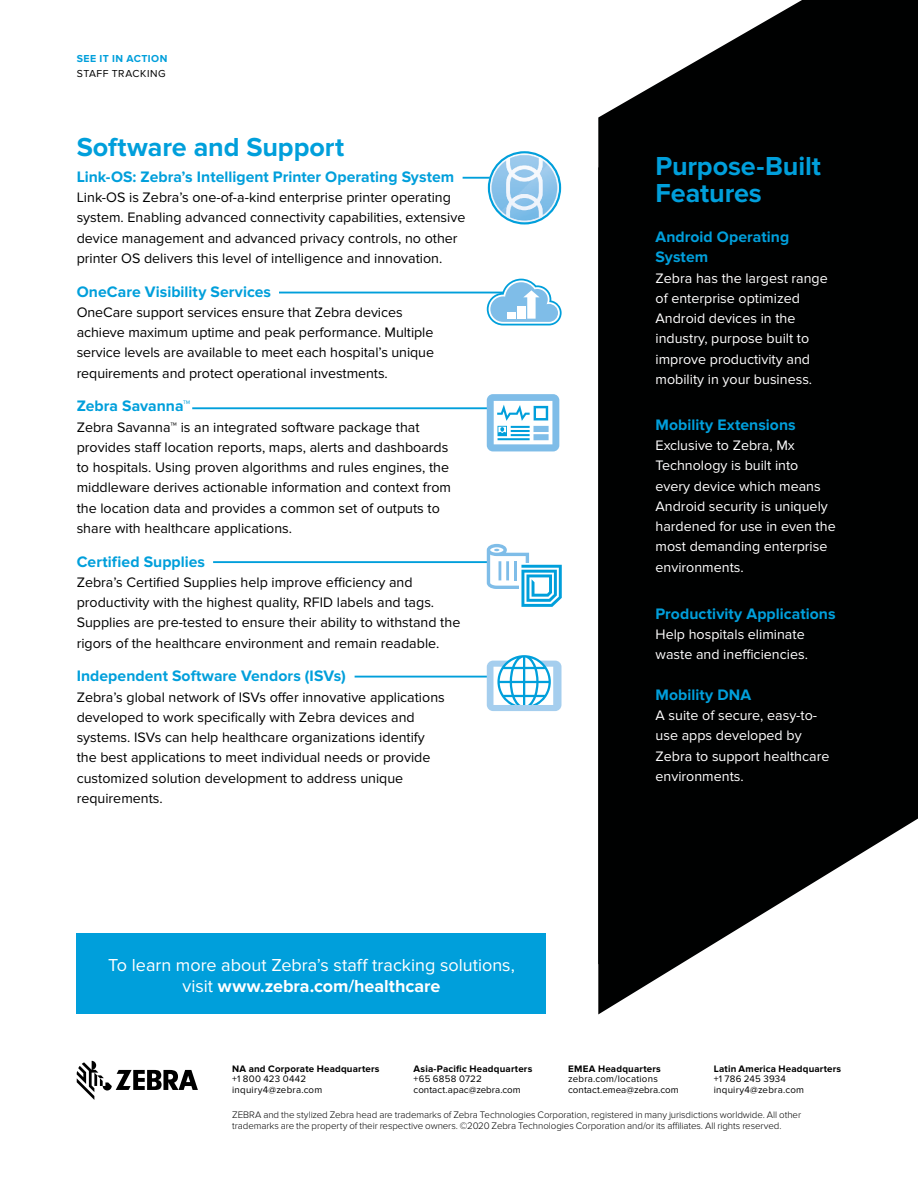
<style>
.page{position:relative;width:918px;height:1188px;background:#fff}
.page>*{position:absolute;margin:0;border:0;box-sizing:border-box;transform-origin:0 0}
.t1{font:700 27px/27px "Proxima Nova";letter-spacing:-.005em;color:#009fdb}
.t2{font:18px/21px "Proxima Nova";color:#fff;text-align:center}
.t3{font:700 15.75px/20.2px "Proxima Nova";letter-spacing:.005em;color:#009fdb}
.t4{font:14.25px/20.2px "Proxima Nova";color:#000}
.t5{font:14.25px/20.2px "Proxima Nova";color:#fff}
.t6{font:700 10.5px "Proxima Nova";letter-spacing:.045em;color:#009fdb}
.t7{font:10.5px "Proxima Nova";letter-spacing:.05em;color:#000}
.t8{font:300 9.75px/10.5px "Proxima Nova";letter-spacing:-.005em;color:#000}
.t9{font:9.75px/10.5px "Proxima Nova";letter-spacing:.02em;color:#000}
.t10{font:700 9.75px "Proxima Nova";letter-spacing:.025em;color:#000}
.s1{font-weight:700}
</style>
<div class="page">
<svg style="left:77px;top:1061px;width:121px;height:39px"></svg>
<svg style="left:598px;top:964px;width:83px;height:50px"></svg>
<svg style="left:598px;top:0;width:320px;height:964px;background:#181919"></svg>
<div style="left:77px;top:933px;width:469px;height:81px;background:#009fdb"></div>
<hr style="left:463px;top:177px;width:27px;height:2px;background:#009fdb">
<hr style="left:279px;top:292px;width:224px;height:1px;background:#009fdb">
<svg style="left:487px;top:279px;width:75px;height:46px"></svg>
<div style="left:517px;top:306px;width:9px;height:13px;background:#fff"></div>
<img style="left:489px;top:152px;width:71px;height:71px;border-radius:36px">
<div style="left:488px;top:151px;width:73px;height:74px;border:2px solid #009fdb;border-radius:50%"></div>
<hr style="left:213px;top:561px;width:276px;height:2px;background:#009fdb">
<hr style="left:355px;top:676px;width:135px;height:2px;background:#009fdb">
<hr style="left:192px;top:407px;width:296px;height:2px;background:#009fdb">
<div style="left:487px;top:661px;width:75px;height:50px;background:#a5ceee;border-radius:6px"></div>
<div style="left:493px;top:667px;width:60px;height:38px;background:#fff"></div>
<svg style="left:497px;top:655px;width:54px;height:50px"></svg>
<div style="left:487px;top:394px;width:72px;height:57px;background:#7fbde8;border-radius:6px"></div>
<svg style="left:494px;top:401px;width:58px;height:43px;background:#c2e6f6"></svg>
<svg style="left:487px;top:544px;width:75px;height:63px"></svg>
<p class="t6" style="left:77px;top:53px;width:92px">SEE IT IN ACTION</p>
<p class="t7" style="left:77px;top:67px;width:90px">STAFF TRACKING</p>
<h1 class="t1" style="left:77px;top:134px;width:269px">Software and Support</h1>
<p class="t3" style="left:77px;top:167px;width:379px">Link-OS: Zebra’s Intelligent Printer Operating System</p>
<p class="t4" style="left:77px;top:188px;width:390px">Link-OS is Zebra’s one-of-a-kind enterprise printer operating system. Enabling advanced connectivity capabilities, extensive device management and advanced privacy controls, no other printer OS delivers this level of intelligence and innovation.</p>
<p class="t3" style="left:77px;top:282px;width:196px">OneCare Visibility Services</p>
<p class="t4" style="left:77px;top:302px;width:359px">OneCare support services ensure that Zebra devices achieve maximum uptime and peak performance. Multiple service levels are available to meet each hospital’s unique requirements and protect operational investments.</p>
<p class="t3" style="left:77px;top:396px;width:115px">Zebra Savanna™</p>
<p class="t4" style="left:77px;top:417px;width:376px">Zebra Savanna™ is an integrated software package that provides staff location reports, maps, alerts and dashboards to hospitals. Using proven algorithms and rules engines, the middleware derives actionable information and context from the location data and provides a common set of outputs to share with healthcare applications.</p>
<p class="t3" style="left:77px;top:552px;width:130px">Certified Supplies</p>
<p class="t4" style="left:77px;top:572px;width:385px">Zebra’s Certified Supplies help improve efficiency and productivity with the highest quality, RFID labels and tags.<br>Supplies are pre-tested to ensure their ability to withstand the rigors of the healthcare environment and remain readable.</p>
<p class="t3" style="left:77px;top:666px;width:271px">Independent Software Vendors (ISVs)</p>
<p class="t4" style="left:77px;top:687px;width:370px">Zebra’s global network of ISVs offer innovative applications developed to work specifically with Zebra devices and systems. ISVs can help healthcare organizations identify the best applications to meet individual needs or provide customized solution development to address unique requirements.</p>
<h1 class="t1" style="left:656px;top:153px;width:167px">Purpose-Built<br>Features</h1>
<p class="t3" style="left:656px;top:227px;width:135px">Android Operating<br>System</p>
<p class="t5" style="left:656px;top:268px;width:174px">Zebra has the largest range of enterprise optimized<br>Android devices in the industry, purpose built to improve productivity and mobility in your business.</p>
<p class="t3" style="left:656px;top:415px;width:142px">Mobility Extensions</p>
<p class="t5" style="left:656px;top:435px;width:182px">Exclusive to Zebra, Mx<br>Technology is built into every device which means<br>Android security is uniquely hardened for use in even the most demanding enterprise environments.</p>
<p class="t3" style="left:656px;top:604px;width:182px">Productivity Applications</p>
<p class="t5" style="left:656px;top:624px;width:154px">Help hospitals eliminate waste and inefficiencies.</p>
<p class="t3" style="left:656px;top:685px;width:97px">Mobility DNA</p>
<p class="t5" style="left:656px;top:705px;width:175px">A suite of secure, easy-to&shy;use apps developed by<br>Zebra to support healthcare environments.</p>
<p class="t2" style="left:108px;top:954px;width:408px">To learn more about Zebra’s staff tracking solutions, visit <span class="s1">www.zebra.com/healthcare</span></p>
<p class="t10" style="left:232px;top:1063px;width:149px">NA and Corporate Headquarters</p>
<p class="t9" style="left:232px;top:1074px;width:92px">+1 800 423 0442 inquiry4@zebra.com</p>
<p class="t10" style="left:414px;top:1063px;width:120px">Asia-Pacific Headquarters</p>
<p class="t9" style="left:414px;top:1074px;width:109px">+65 6858 0722 contact.apac@zebra.com</p>
<p class="t10" style="left:568px;top:1063px;width:94px">EMEA Headquarters</p>
<p class="t9" style="left:568px;top:1074px;width:112px">zebra.com/locations contact.emea@zebra.com</p>
<p class="t10" style="left:714px;top:1063px;width:129px">Latin America Headquarters</p>
<p class="t9" style="left:714px;top:1074px;width:92px">+1 786 245 3934 inquiry4@zebra.com</p>
<p class="t8" style="left:232px;top:1110px;width:570px">ZEBRA and the stylized Zebra head are trademarks of Zebra Technologies Corporation, registered in many jurisdictions worldwide. All other trademarks are the property of their respective owners. ©2020 Zebra Technologies Corporation and/or its affiliates. All rights reserved.</p>
</div>
